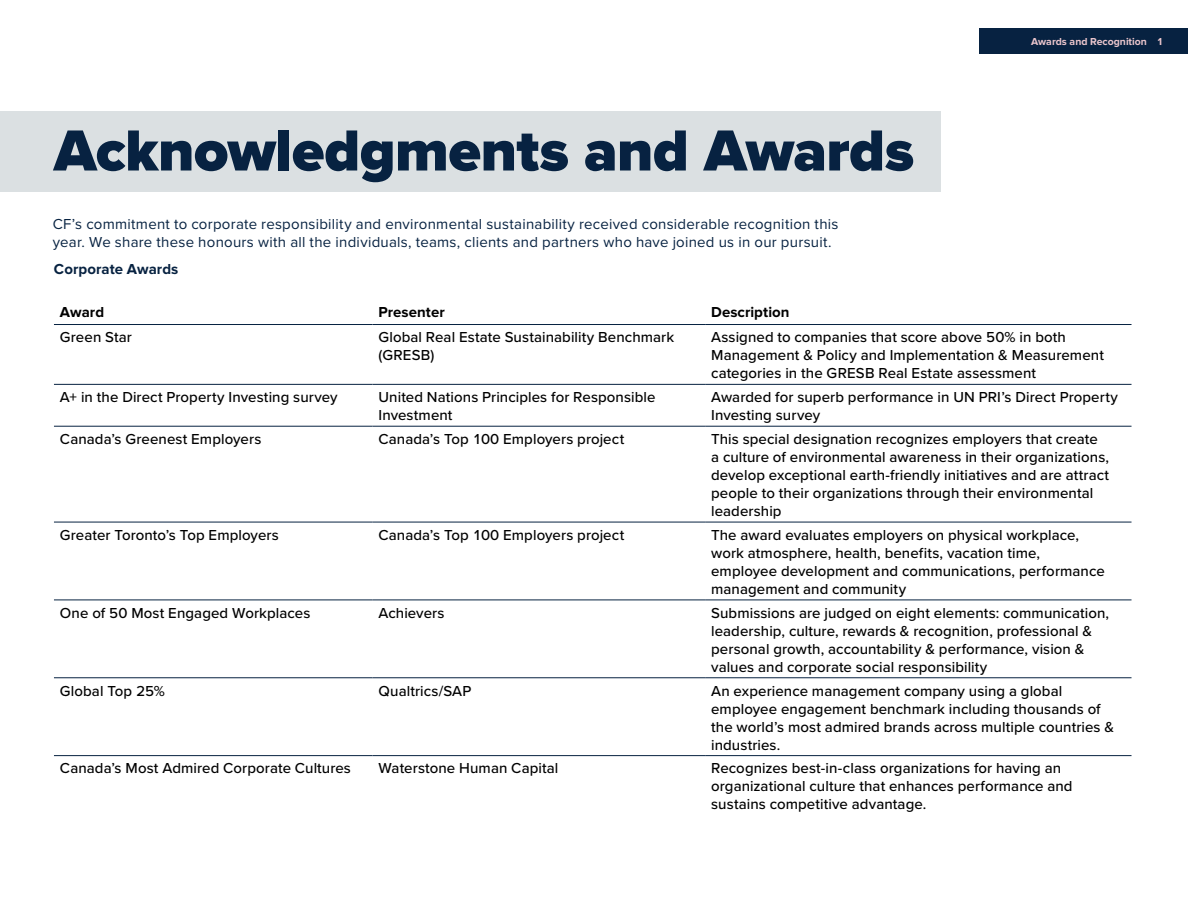
<style>
.page{position:relative;width:1188px;height:918px;background:#fff}
.page>*{position:absolute;margin:0;border:0;box-sizing:border-box;transform-origin:0 0}
.t1{font:900 60px "Proxima Nova";letter-spacing:-.01em;color:#072241}
.t2{font:500 15px/18px "Proxima Nova";letter-spacing:.005em;color:#000}
.t3{font:15px/18px "Proxima Nova";letter-spacing:.015em;color:#072241}
.t4{font:700 15px "Proxima Nova";letter-spacing:.005em;color:#000}
.t5{font:700 15px "Proxima Nova";letter-spacing:.005em;color:#072241}
.t6{font:700 10.5px "Proxima Nova";color:#ebc6cd}
</style>
<div class="page">
<div style="left:980px;top:28px;width:208px;height:26px;background:#072241"></div>
<div style="left:0;top:111px;width:941px;height:81px;background:#dbe0e2"></div>
<hr style="left:54px;top:324px;width:319px;height:1px;background:#072241">
<hr style="left:373px;top:324px;width:332px;height:1px;background:#072241">
<hr style="left:705px;top:324px;width:427px;height:1px;background:#072241">
<hr style="left:54px;top:384px;width:319px;height:1px;background:#072241">
<hr style="left:373px;top:384px;width:332px;height:1px;background:#072241">
<hr style="left:705px;top:384px;width:427px;height:1px;background:#072241">
<hr style="left:54px;top:426px;width:319px;height:1px;background:#072241">
<hr style="left:373px;top:426px;width:332px;height:1px;background:#072241">
<hr style="left:705px;top:426px;width:427px;height:1px;background:#072241">
<hr style="left:54px;top:522px;width:319px;height:1px;background:#072241">
<hr style="left:373px;top:522px;width:332px;height:1px;background:#072241">
<hr style="left:705px;top:522px;width:427px;height:1px;background:#072241">
<hr style="left:54px;top:600px;width:319px;height:1px;background:#072241">
<hr style="left:373px;top:600px;width:332px;height:1px;background:#072241">
<hr style="left:705px;top:600px;width:427px;height:1px;background:#072241">
<hr style="left:54px;top:678px;width:319px;height:1px;background:#072241">
<hr style="left:373px;top:678px;width:332px;height:1px;background:#072241">
<hr style="left:705px;top:678px;width:427px;height:1px;background:#072241">
<hr style="left:54px;top:755px;width:319px;height:1px;background:#072241">
<hr style="left:373px;top:755px;width:332px;height:1px;background:#072241">
<hr style="left:705px;top:755px;width:427px;height:1px;background:#072241">
<h1 class="t1" style="left:54px;top:106px;width:862px">Acknowledgments and Awards</h1>
<p class="t3" style="left:53px;top:215px;width:787px">CF’s commitment to corporate responsibility and environmental sustainability received considerable recognition this year. We share these honours with all the individuals, teams, clients and partners who have joined us in our pursuit.</p>
<p class="t5" style="left:54px;top:261px;width:126px">Corporate Awards</p>
<p class="t6" style="left:1031px;top:35px;width:132px">Awards and Recognition 1</p>
<p class="t4" style="left:60px;top:304px;width:46px">Award</p>
<p class="t4" style="left:379px;top:304px;width:68px">Presenter</p>
<p class="t4" style="left:711px;top:304px;width:80px">Description</p>
<p class="t2" style="left:60px;top:328px;width:74px">Green Star</p>
<p class="t2" style="left:379px;top:328px;width:297px">Global Real Estate Sustainability Benchmark (GRESB)</p>
<p class="t2" style="left:711px;top:328px;width:394px">Assigned to companies that score above 50% in both<br>Management &amp; Policy and Implementation &amp; Measurement categories in the GRESB Real Estate assessment</p>
<p class="t2" style="left:60px;top:388px;width:279px">A+ in the Direct Property Investing survey</p>
<p class="t2" style="left:379px;top:388px;width:279px">United Nations Principles for Responsible<br>Investment</p>
<p class="t2" style="left:711px;top:388px;width:408px">Awarded for superb performance in UN PRI’s Direct Property<br>Investing survey</p>
<p class="t2" style="left:60px;top:430px;width:203px">Canada’s Greenest Employers</p>
<p class="t2" style="left:379px;top:430px;width:247px">Canada’s Top 100 Employers project</p>
<p class="t2" style="left:711px;top:430px;width:400px">This special designation recognizes employers that create a culture of environmental awareness in their organizations, develop exceptional earth-friendly initiatives and are attract people to their organizations through their environmental leadership</p>
<p class="t2" style="left:60px;top:525px;width:220px">Greater Toronto’s Top Employers</p>
<p class="t2" style="left:379px;top:525px;width:247px">Canada’s Top 100 Employers project</p>
<p class="t2" style="left:711px;top:525px;width:395px">The award evaluates employers on physical workplace, work atmosphere, health, benefits, vacation time, employee development and communications, performance management and community</p>
<p class="t2" style="left:60px;top:603px;width:252px">One of 50 Most Engaged Workplaces</p>
<p class="t2" style="left:379px;top:603px;width:67px">Achievers</p>
<p class="t2" style="left:711px;top:603px;width:400px">Submissions are judged on eight elements: communication, leadership, culture, rewards &amp; recognition, professional &amp; personal growth, accountability &amp; performance, vision &amp; values and corporate social responsibility</p>
<p class="t2" style="left:60px;top:681px;width:107px">Global Top 25%</p>
<p class="t2" style="left:379px;top:681px;width:94px">Qualtrics/SAP</p>
<p class="t2" style="left:711px;top:681px;width:404px">An experience management company using a global employee engagement benchmark including thousands of the world’s most admired brands across multiple countries &amp; industries.</p>
<p class="t2" style="left:60px;top:759px;width:292px">Canada’s Most Admired Corporate Cultures</p>
<p class="t2" style="left:379px;top:759px;width:181px">Waterstone Human Capital</p>
<p class="t2" style="left:711px;top:759px;width:363px">Recognizes best-in-class organizations for having an organizational culture that enhances performance and sustains competitive advantage.</p>
</div>
